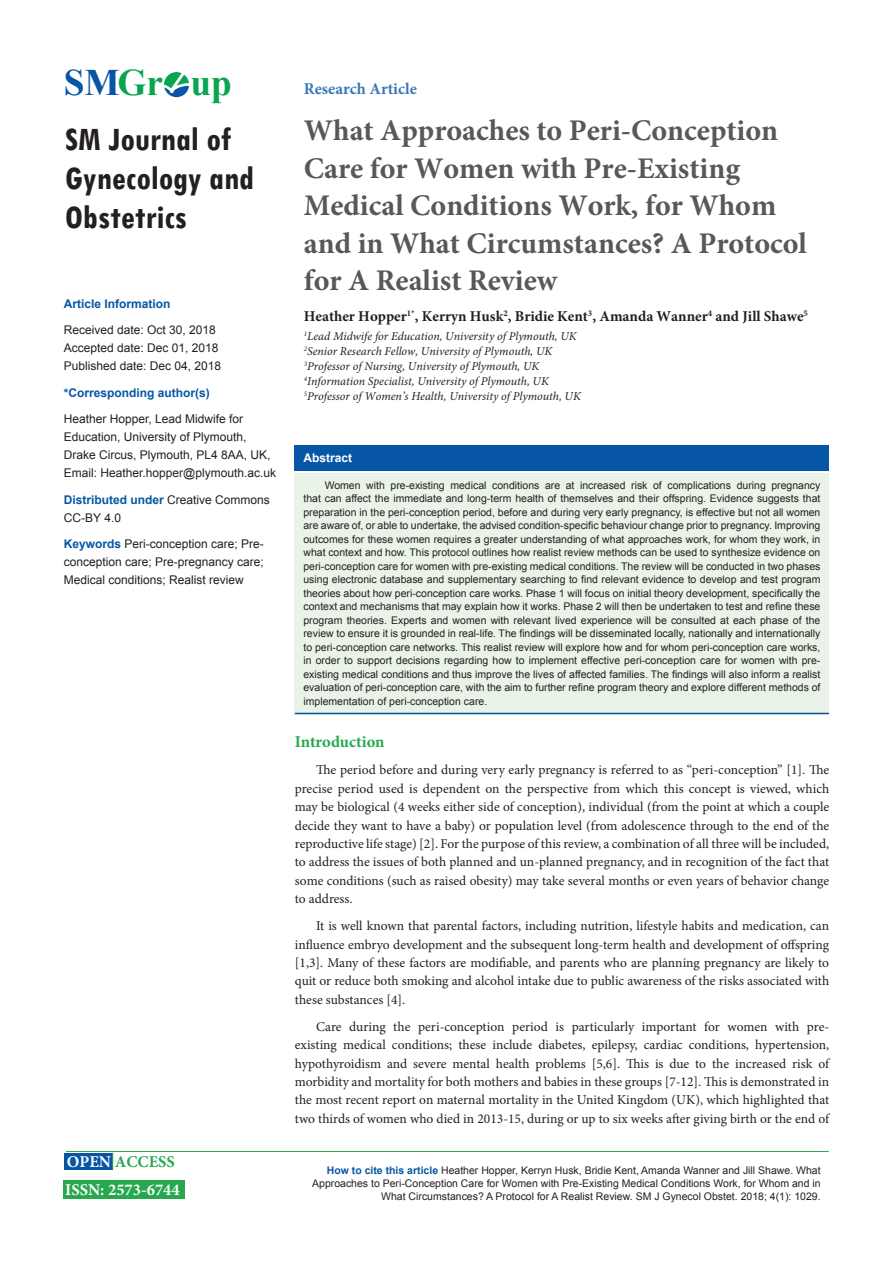
<style>
.page{position:relative;width:893px;height:1263px;background:#fff}
.page>*{position:absolute;margin:0;border:0;box-sizing:border-box;transform-origin:0 0}
.t1{font:700 37.35px "Times New Roman";color:#08a650}
.t2{font:700 condensed 34.65px/39.2px "Tw Cen";color:#231f20}
.t3{font:700 30px/37.5px "Minion Pro";color:#57585a}
.t4{font:700 16.5px "Minion Pro";color:#25a84e}
.t5{font:700 16.5px "Minion Pro";color:#3978b7}
.t6{font:700 16.5px "Minion Pro";color:#fff}
.t7{font:700 15px "Minion Pro";color:#231f20}
.t8{font:13.5px/18.5px "Minion Pro";color:#231f20;text-align:justify}
.t9{font:12px/18px "Arial";color:#231f20}
.t10{font:italic 12px "Minion Pro";color:#231f20}
.t11{font:700 12px "Arial";color:#0756a5}
.t12{font:700 12px "Arial";color:#fff}
.t13{font:10.5px/13.5px "Arial";color:#231f20;text-align:right}
.s1{color:#0756a5}
.s2{font-weight:700;color:#0756a5}
.s3{color:#fff}
</style>
<div class="page">
<svg style="left:164px;top:72px;width:25px;height:25px"></svg>
<hr style="left:66px;top:1151px;width:763px;height:1px;background:#25a84e">
<div style="left:64px;top:1153px;width:49px;height:16px;background:#0756a5"></div>
<svg style="left:112px;top:1153px;width:1px;height:16px"></svg>
<div style="left:64px;top:1180px;width:121px;height:19px;background:#25a84e"></div>
<div style="left:295px;top:445px;width:534px;height:26px;background:#0756a5"></div>
<div style="left:295px;top:473px;width:534px;height:241px;background:#e9f3e7"></div>
<hr style="left:295px;top:713px;width:534px;height:1px;background:#0756a5">
<h1 class="t1" style="left:64px;top:57px;width:170px"><span class="s1">SM</span>Gr up</h1>
<p class="t2" style="left:65px;top:119px;width:191px">SM Journal of<br>Gynecology and<br>Obstetrics</p>
<p class="t11" style="left:64px;top:295px;width:108px">Article Information</p>
<p class="t9" style="left:64px;top:321px;width:159px">Received date: Oct 30, 2018<br>Accepted date: Dec 01, 2018<br>Published date: Dec 04, 2018</p>
<p class="t11" style="left:64px;top:384px;width:148px">*Corresponding author(s)</p>
<p class="t9" style="left:64px;top:410px;width:214px">Heather Hopper, Lead Midwife for Education, University of Plymouth, Drake Circus, Plymouth, PL4 8AA, UK, Email: Heather.hopper@plymouth.ac.uk</p>
<p class="t9" style="left:64px;top:491px;width:208px"><span class="s2">Distributed under</span> Creative Commons<br>CC-BY 4.0</p>
<p class="t9" style="left:64px;top:535px;width:202px;text-align:justify"><span class="s2">Keywords</span> Peri-conception care; Pre&shy;conception care; Pre-pregnancy care; Medical conditions; Realist review</p>
<p class="t4" style="left:67px;top:1150px;width:110px"><span class="s3">OPEN</span> ACCESS</p>
<p class="t6" style="left:65px;top:1178px;width:116px">ISSN: 2573-6744</p>
<p class="t5" style="left:304px;top:77px;width:115px">Research Article</p>
<p class="t3" style="left:304px;top:111px;width:505px">What Approaches to Peri-Conception<br>Care for Women with Pre-Existing<br>Medical Conditions Work, for Whom and in What Circumstances? A Protocol for A Realist Review</p>
<p class="t7" style="left:304px;top:305px;width:506px">Heather Hopper<sup>1*</sup>, Kerryn Husk<sup>2</sup>, Bridie Kent<sup>3</sup>, Amanda Wanner<sup>4</sup> and Jill Shawe<sup>5</sup></p>
<p class="t10" style="left:304px;top:328px;width:275px"><sup>1</sup>Lead Midwife for Education, University of Plymouth, UK</p>
<p class="t10" style="left:304px;top:343px;width:250px"><sup>2</sup>Senior Research Fellow, University of Plymouth, UK</p>
<p class="t10" style="left:304px;top:358px;width:237px"><sup>3</sup>Professor of Nursing, University of Plymouth, UK</p>
<p class="t10" style="left:304px;top:373px;width:247px"><sup>4</sup>Information Specialist, University of Plymouth, UK</p>
<p class="t10" style="left:304px;top:388px;width:279px"><sup>5</sup>Professor of Women’s Health, University of Plymouth, UK</p>
<p class="t12" style="left:303px;top:450px;width:50px">Abstract</p>
<p class="t13" style="left:303px;top:479px;width:518px;text-align:justify;text-indent:21px">Women with pre-existing medical conditions are at increased risk of complications during pregnancy that can affect the immediate and long-term health of themselves and their offspring. Evidence suggests that preparation in the peri-conception period, before and during very early pregnancy, is effective but not all women are aware of, or able to undertake, the advised condition-specific behaviour change prior to pregnancy. Improving outcomes for these women requires a greater understanding of what approaches work, for whom they work, in what context and how. This protocol outlines how realist review methods can be used to synthesize evidence on peri-conception care for women with pre-existing medical conditions. The review will be conducted in two phases using electronic database and supplementary searching to find relevant evidence to develop and test program theories about how peri-conception care works. Phase 1 will focus on initial theory development, specifically the context and mechanisms that may explain how it works. Phase 2 will then be undertaken to test and refine these program theories. Experts and women with relevant lived experience will be consulted at each phase of the review to ensure it is grounded in real-life. The findings will be disseminated locally, nationally and internationally to peri-conception care networks. This realist review will explore how and for whom peri-conception care works, in order to support decisions regarding how to implement effective peri-conception care for women with pre&shy;existing medical conditions and thus improve the lives of affected families. The findings will also inform a realist evaluation of peri-conception care, with the aim to further refine program theory and explore different methods of implementation of peri-conception care.</p>
<p class="t4" style="left:295px;top:731px;width:91px">Introduction</p>
<p class="t8" style="left:295px;top:761px;width:536px;text-indent:21px">The period before and during very early pregnancy is referred to as “peri-conception” [1]. The precise period used is dependent on the perspective from which this concept is viewed, which may be biological (4 weeks either side of conception), individual (from the point at which a couple decide they want to have a baby) or population level (from adolescence through to the end of the reproductive life stage) [2]. For the purpose of this review, a combination of all three will be included, to address the issues of both planned and un-planned pregnancy, and in recognition of the fact that some conditions (such as raised obesity) may take several months or even years of behavior change to address.</p>
<p class="t8" style="left:295px;top:917px;width:536px;text-indent:21px">It is well known that parental factors, including nutrition, lifestyle habits and medication, can influence embryo development and the subsequent long-term health and development of offspring [1,3]. Many of these factors are modifiable, and parents who are planning pregnancy are likely to quit or reduce both smoking and alcohol intake due to public awareness of the risks associated with these substances [4].</p>
<p class="t8" style="left:295px;top:1017px;width:536px;text-indent:21px">Care during the peri-conception period is particularly important for women with pre&shy;existing medical conditions; these include diabetes, epilepsy, cardiac conditions, hypertension, hypothyroidism and severe mental health problems [5,6]. This is due to the increased risk of morbidity and mortality for both mothers and babies in these groups [7-12]. This is demonstrated in the most recent report on maternal mortality in the United Kingdom (UK), which highlighted that two thirds of women who died in 2013-15, during or up to six weeks after giving birth or the end of</p>
<p class="t13" style="left:312px;top:1164px;width:510px;line-height:12.6px"><span class="s2">How to cite this article</span> Heather Hopper, Kerryn Husk, Bridie Kent, Amanda Wanner and Jill Shawe. What<br>Approaches to Peri-Conception Care for Women with Pre-Existing Medical Conditions Work, for Whom and in<br>What Circumstances? A Protocol for A Realist Review. SM J Gynecol Obstet. 2018; 4(1): 1029.</p>
</div>
